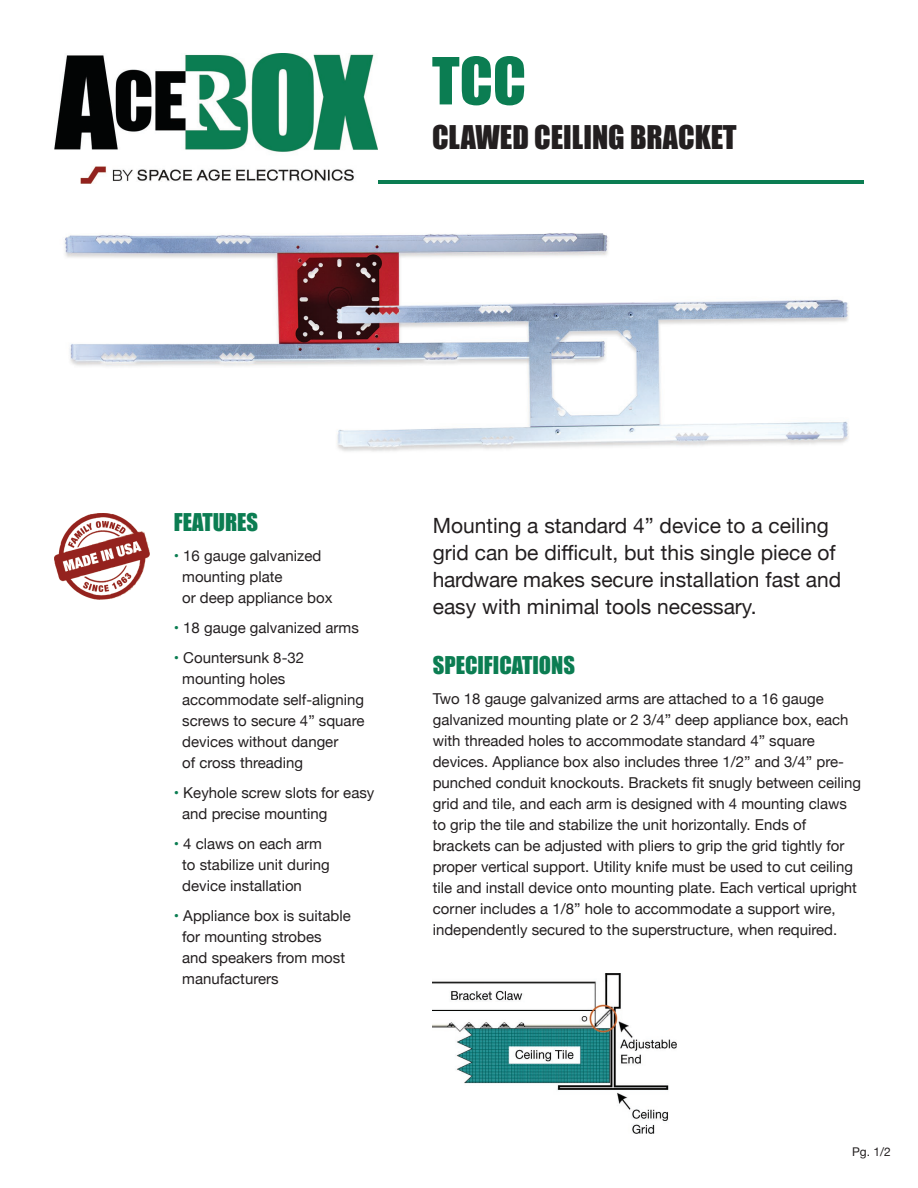
<style>
.page{position:relative;width:918px;height:1188px;background:#fff}
.page>*{position:absolute;margin:0;border:0;box-sizing:border-box;transform-origin:0 0}
.t1{font:60px "Impact";color:#0b7d52}
.t2{font:30px "Impact";color:#231f20}
.t3{font:22.5px "Impact";color:#0b7d52}
.t4{font:21px/27px "Helvetica Neue";color:#231f20}
.t5{font:15px/21px "Helvetica Neue";color:#231f20}
.t6{font:12px "Helvetica Neue";color:#231f20}
.s1{color:#0b7d52}
</style>
<div class="page">
<img style="left:54px;top:54px;width:324px;height:129px">
<hr style="left:378px;top:180px;width:486px;height:3px;background:#0b7d52">
<img style="left:54px;top:513px;width:96px;height:86px">
<img style="left:432px;top:974px;width:244px;height:160px">
<img style="left:64px;top:233px;width:785px;height:219px">
<p class="t1" style="left:432px;top:34px;width:96px">TCC</p>
<p class="t2" style="left:432px;top:114px;width:306px">CLAWED CEILING BRACKET</p>
<p class="t3" style="left:174px;top:505px;width:86px">FEATURES</p>
<p class="t5" style="left:174px;top:546px;width:149px"><span class="s1">•</span> 16 gauge galvanized</p>
<p class="t5" style="left:182px;top:567px;width:152px">mounting plate<br>or deep appliance box</p>
<p class="t5" style="left:174px;top:618px;width:186px"><span class="s1">•</span> 18 gauge galvanized arms</p>
<p class="t5" style="left:182px;top:648px;width:123px;text-indent:-8px"><span class="s1">•</span> Countersunk 8-32 mounting holes</p>
<p class="t5" style="left:182px;top:690px;width:184px;text-align:justify">accommodate self-aligning screws to secure 4” square devices without danger</p>
<p class="t5" style="left:182px;top:753px;width:122px">of cross threading</p>
<p class="t5" style="left:182px;top:783px;width:194px;text-indent:-8px"><span class="s1">•</span> Keyhole screw slots for easy and precise mounting</p>
<p class="t5" style="left:174px;top:834px;width:150px"><span class="s1">•</span> 4 claws on each arm</p>
<p class="t5" style="left:182px;top:855px;width:149px">to stabilize unit during</p>
<p class="t5" style="left:182px;top:876px;width:121px">device installation</p>
<p class="t5" style="left:174px;top:906px;width:178px"><span class="s1">•</span> Appliance box is suitable</p>
<p class="t5" style="left:182px;top:927px;width:141px">for mounting strobes</p>
<p class="t5" style="left:182px;top:948px;width:164px">and speakers from most manufacturers</p>
<p class="t4" style="left:433px;top:513px;width:410px">Mounting a standard 4” device to a ceiling grid can be difficult, but this single piece of hardware makes secure installation fast and easy with minimal tools necessary.</p>
<p class="t3" style="left:433px;top:648px;width:144px">SPECIFICATIONS</p>
<p class="t5" style="left:433px;top:689px;width:393px">Two 18 gauge galvanized arms are attached to a 16 gauge</p>
<p class="t5" style="left:433px;top:710px;width:417px">galvanized mounting plate or 2 3/4” deep appliance box, each with threaded holes to accommodate standard 4” square</p>
<p class="t5" style="left:433px;top:752px;width:430px">devices. Appliance box also includes three 1/2” and 3/4” pre&shy;punched conduit knockouts. Brackets fit snugly between ceiling grid and tile, and each arm is designed with 4 mounting claws to grip the tile and stabilize the unit horizontally. Ends of</p>
<p class="t5" style="left:433px;top:836px;width:426px">brackets can be adjusted with pliers to grip the grid tightly for proper vertical support. Utility knife must be used to cut ceiling tile and install device onto mounting plate. Each vertical upright corner includes a 1/8” hole to accommodate a support wire,</p>
<p class="t5" style="left:433px;top:920px;width:406px">independently secured to the superstructure, when required.</p>
<p class="t6" style="left:852px;top:1143px;width:40px">Pg. 1/2</p>
</div>
